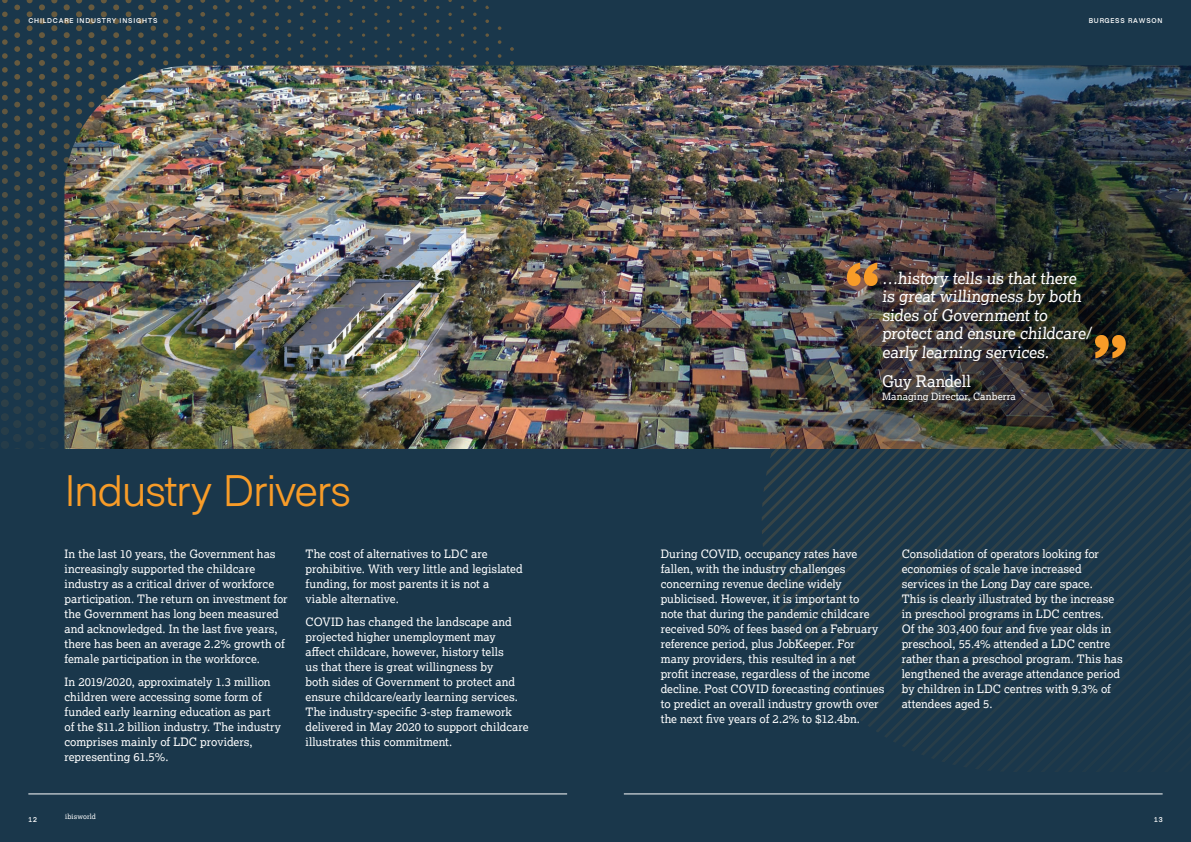
<style>
.page{position:relative;width:1191px;height:842px;background:#1a374b}
.page>*{position:absolute;margin:0;border:0;box-sizing:border-box;transform-origin:0 0}
.t1{font:44px "Metro Sans";letter-spacing:-.035em;color:#f89c28}
.t2{font:16px/18.5px "Lexia";letter-spacing:-.01em;color:#fff}
.t3{font:11.5px/15px "Lexia";color:#fff}
.t4{font:10px "Lexia";letter-spacing:.01em;color:#fff}
.t5{font:700 7px "Metro Sans";letter-spacing:.12em;color:#fff}
.t6{font:7px "Lexia";letter-spacing:.015em;color:#fff}
</style>
<div class="page">
<img style="left:539px;top:66px;width:652px;height:383px">
<img style="left:1px;top:0;width:538px;height:449px">
<img style="left:761px;top:272px;width:430px;height:499px">
<svg style="left:847px;top:263px;width:30px;height:23px"></svg>
<svg style="left:1095px;top:335px;width:30px;height:23px"></svg>
<hr style="left:28px;top:794px;width:539px;height:1px;background:#fff">
<hr style="left:624px;top:794px;width:538px;height:1px;background:#fff">
<p class="t5" style="left:28px;top:16px;width:130px">CHILDCARE INDUSTRY INSIGHTS</p>
<p class="t5" style="left:1088px;top:16px;width:75px">BURGESS RAWSON</p>
<h2 class="t2" style="left:882px;top:268px;width:212px">…history tells us that there is great willingness by both sides of Government to protect and ensure childcare/ early learning services.</h2>
<h2 class="t2" style="left:882px;top:372px;width:91px">Guy Randell</h2>
<p class="t4" style="left:882px;top:390px;width:135px">Managing Director, Canberra</p>
<h1 class="t1" style="left:64px;top:465px;width:288px">Industry Drivers</h1>
<p class="t3" style="left:64px;top:546px;width:225px">In the last 10 years, the Government has increasingly supported the childcare industry as a critical driver of workforce participation. The return on investment for the Government has long been measured and acknowledged. In the last five years, there has been an average 2.2% growth of female participation in the workforce.</p>
<p class="t3" style="left:64px;top:674px;width:218px">In 2019/2020, approximately 1.3 million children were accessing some form of funded early learning education as part of the $11.2 billion industry. The industry comprises mainly of LDC providers, representing 61.5%.</p>
<p class="t3" style="left:305px;top:546px;width:219px">The cost of alternatives to LDC are prohibitive. With very little and legislated funding, for most parents it is not a viable alternative.</p>
<p class="t3" style="left:305px;top:614px;width:225px">COVID has changed the landscape and projected higher unemployment may<br>affect childcare, however, history tells<br>us that there is great willingness by<br>both sides of Government to protect and ensure childcare/early learning services.<br>The industry-specific 3-step framework delivered in May 2020 to support childcare illustrates this commitment.</p>
<p class="t3" style="left:660px;top:546px;width:225px">During COVID, occupancy rates have fallen, with the industry challenges concerning revenue decline widely publicised. However, it is important to note that during the pandemic childcare received 50% of fees based on a February reference period, plus JobKeeper. For many providers, this resulted in a net profit increase, regardless of the income decline. Post COVID forecasting continues to predict an overall industry growth over the next five years of 2.2% to $12.4bn.</p>
<p class="t3" style="left:901px;top:546px;width:223px">Consolidation of operators looking for economies of scale have increased services in the Long Day care space.<br>This is clearly illustrated by the increase in preschool programs in LDC centres.<br>Of the 303,400 four and five year olds in preschool, 55.4% attended a LDC centre rather than a preschool program. This has lengthened the average attendance period by children in LDC centres with 9.3% of attendees aged 5.</p>
<p class="t5" style="left:28px;top:816px;width:10px">12</p>
<p class="t6" style="left:65px;top:812px;width:32px">ibisworld</p>
<p class="t5" style="left:1154px;top:816px;width:10px">13</p>
</div>
